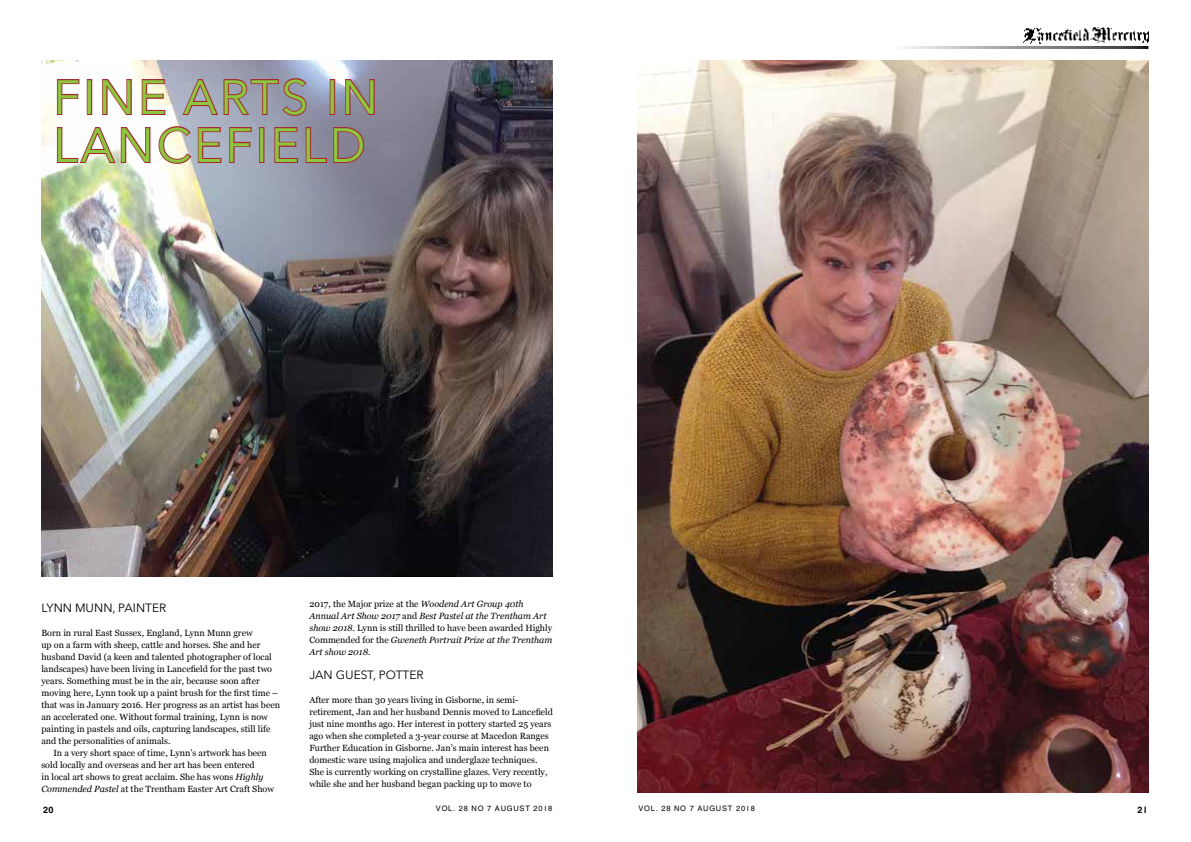
<style>
.page{position:relative;width:1191px;height:842px;background:#fff}
.page>*{position:absolute;margin:0;border:0;box-sizing:border-box;transform-origin:0 0}
.t1{font:48px "Avenir Next";color:#8dc63f}
.t2{font:12px "Avenir Next";color:#000}
.t3{font:9px/12px "Georgia";color:#000}
.t4{font:italic 9px/12px "Georgia";color:#000}
.t5{font:700 9px "Helvetica Textbook";color:#000}
.t6{font:7.5px "Helvetica Textbook";letter-spacing:.1em;color:#000}
.s1{font-style:italic}
.s2{font-style:normal}
</style>
<div class="page">
<img style="left:637px;top:60px;width:512px;height:732px">
<img style="left:41px;top:60px;width:512px;height:516px">
<svg style="left:56px;top:78px;width:24px;height:38px"></svg>
<div style="left:87px;top:79px;width:5px;height:36px;border:2px solid #a32c32"></div>
<svg style="left:101px;top:77px;width:32px;height:39px"></svg>
<svg style="left:141px;top:78px;width:25px;height:38px"></svg>
<svg style="left:181px;top:77px;width:127px;height:40px;background:#9f8595"></svg>
<div style="left:330px;top:79px;width:5px;height:36px;border:2px solid #a32c32"></div>
<svg style="left:344px;top:77px;width:32px;height:39px"></svg>
<svg style="left:56px;top:125px;width:95px;height:39px"></svg>
<svg style="left:157px;top:125px;width:65px;height:40px;background:#c5a9ab"></svg>
<svg style="left:228px;top:126px;width:25px;height:38px"></svg>
<div style="left:259px;top:127px;width:5px;height:36px;border:2px solid #a32c32"></div>
<svg style="left:273px;top:126px;width:26px;height:38px"></svg>
<svg style="left:305px;top:126px;width:60px;height:38px;background:#8e6d7c"></svg>
<img style="left:1024px;top:27px;width:125px;height:20px">
<hr style="left:893px;top:46px;width:255px;height:3px;background:#fff">
<h1 class="t1" style="left:53px;top:69px;width:28px">FINE</h1>
<h1 class="t1" style="left:183px;top:69px;width:32px">ARTS</h1>
<h1 class="t1" style="left:326px;top:69px;width:23px">IN</h1>
<h1 class="t1" style="left:53px;top:117px;width:60px">LANCEFIE</h1>
<h1 class="t1" style="left:302px;top:117px;width:58px">LD</h1>
<h2 class="t2" style="left:41px;top:601px;width:126px">LYNN M UNN, PAINTER</h2>
<p class="t3" style="left:41px;top:627px;width:240px">Born in rural East Sussex, England, Lynn Munn grew<br>up on a farm with sheep, cattle and horses. She and her husband David (a keen and talented photographer of local landscapes) have been living in Lancefield for the past two years. Something must be in the air, because soon after moving here, Lynn took up a paint brush for the first time – that was in January 2016. Her progress as an artist has been an accelerated one. Without formal training, Lynn is now painting in pastels and oils, capturing landscapes, still life and the personalities of animals.</p>
<p class="t3" style="left:41px;top:746px;width:234px;text-indent:12px">In a very short space of time, Lynn’s artwork has been sold locally and overseas and her art has been entered<br>in local art shows to great acclaim. She has wons <span class="s1">Highly Commended Pastel</span> at the Trentham Easter Art Craft Show</p>
<p class="t4" style="left:309px;top:597px;width:244px"><span class="s2">2017, the Major prize at the</span> Woodend Art Group 40th Annual Art Show 2017 <span class="s2">and</span> Best Pastel at the Trentham Art show 2018<span class="s2">. Lynn is still thrilled to have been awarded Highly Commended for the</span> Gweneth Portrait Prize at the Trentham Art show 2018<span class="s2">.</span></p>
<h2 class="t2" style="left:309px;top:667px;width:116px">JAN GUEST, POTTER</h2>
<p class="t3" style="left:309px;top:693px;width:245px">After more than 30 years living in Gisborne, in semi&shy;retirement, Jan and her husband Dennis moved to Lancefield just nine months ago. Her interest in pottery started 25 years ago when she completed a 3-year course at Macedon Ranges Further Education in Gisborne. Jan’s main interest has been domestic ware using majolica and underglaze techniques.<br>She is currently working on crystalline glazes. Very recently, while she and her husband began packing up to move to</p>
<p class="t5" style="left:43px;top:804px;width:12px">20</p>
<p class="t6" style="left:436px;top:804px;width:118px">VOL. 28 NO 7 AUGUST 2018</p>
<p class="t6" style="left:638px;top:804px;width:118px">VOL. 28 NO 7 AUGUST 2018</p>
<p class="t5" style="left:1137px;top:804px;width:12px">21</p>
</div>
